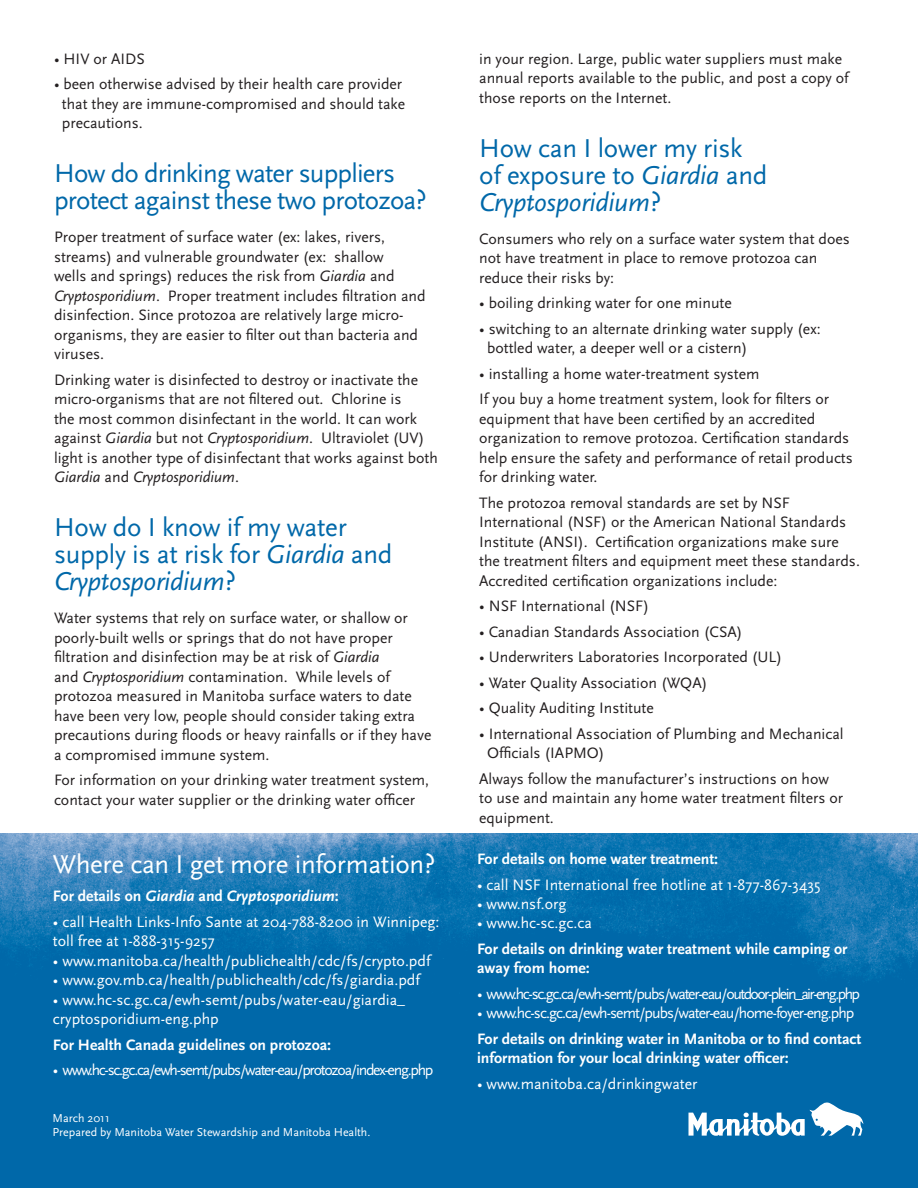
<style>
.page{position:relative;width:918px;height:1188px;background:#fff}
.page>*{position:absolute;margin:0;border:0;box-sizing:border-box;transform-origin:0 0}
.t1{font:27px/27px "Scala Sans";letter-spacing:-.01em;color:#0068a9}
.t2{font:27px/27px "Scala Sans";letter-spacing:-.03em;color:#0068a9}
.t3{font:27px "Scala Sans";letter-spacing:-.01em;color:#fff}
.t4{font:15.75px/19.5px "Scala Sans";color:#231f20}
.t5{font:15.75px/19.5px "Scala Sans";color:#fff}
.t6{font:700 15.75px/19.5px "Scala Sans";color:#fff}
.t7{font:15.75px "Scala Sans";letter-spacing:-.08em;color:#fff}
.t8{font:15.75px "Scala Sans";letter-spacing:-.06em;color:#fff}
.t9{font:italic 700 15.75px "Scala Sans";color:#fff}
.t10{font:12px/13.5px "Scala Sans";color:#fff}
.s1{font-style:italic}
.s2{font-style:normal}
</style>
<div class="page">
<img style="left:0;top:833px;width:918px;height:355px">
<svg style="left:688px;top:1102px;width:175px;height:34px"></svg>
<p class="t4" style="left:54px;top:49px;width:92px">• HIV or AIDS</p>
<p class="t4" style="left:62px;top:75px;width:345px;text-indent:-8px">• been otherwise advised by their health care provider that they are immune-compromised and should take precautions.</p>
<h1 class="t2" style="left:54px;top:161px;width:374px">How do drinking water suppliers protect against these two protozoa?</h1>
<p class="t4" style="left:54px;top:228px;width:373px">Proper treatment of surface water (ex: lakes, rivers, streams) and vulnerable groundwater (ex: shallow<br>wells and springs) reduces the risk from <span class="s1">Giardia</span> and <span class="s1">Cryptosporidium</span>. Proper treatment includes filtration and disinfection. Since protozoa are relatively large micro&shy;organisms, they are easier to filter out than bacteria and viruses.</p>
<p class="t4" style="left:54px;top:370px;width:385px">Drinking water is disinfected to destroy or inactivate the micro-organisms that are not filtered out. Chlorine is<br>the most common disinfectant in the world. It can work against <span class="s1">Giardia</span> but not <span class="s1">Cryptosporidium</span>. Ultraviolet (UV) light is another type of disinfectant that works against both <span class="s1">Giardia</span> and <span class="s1">Cryptosporidium</span>.</p>
<h1 class="t1" style="left:54px;top:515px;width:340px">How do I know if my water supply is at risk for <span class="s1">Giardia</span> and<br><span class="s1">Cryptosporidium</span>?</h1>
<p class="t4" style="left:54px;top:609px;width:379px">Water systems that rely on surface water, or shallow or poorly-built wells or springs that do not have proper filtration and disinfection may be at risk of <span class="s1">Giardia<br></span>and <span class="s1">Cryptosporidium</span> contamination. While levels of protozoa measured in Manitoba surface waters to date have been very low, people should consider taking extra precautions during floods or heavy rainfalls or if they have a compromised immune system.</p>
<p class="t4" style="left:54px;top:771px;width:377px">For information on your drinking water treatment system, contact your water supplier or the drinking water officer</p>
<h1 class="t3" style="left:53px;top:849px;width:384px">Where can I get more information?</h1>
<p class="t9" style="left:53px;top:888px;width:287px"><span class="s2">For details on</span> Giardia <span class="s2">and</span> Cryptosporidium<span class="s2">:</span></p>
<p class="t5" style="left:53px;top:912px;width:388px">• call Health Links-Info Sante at 204-788-8200 in Winnipeg: toll free at 1-888-315-9257</p>
<p class="t5" style="left:53px;top:951px;width:379px">• www.manitoba.ca/health/publichealth/cdc/fs/crypto.pdf</p>
<p class="t5" style="left:53px;top:971px;width:368px">• www.gov.mb.ca/health/publichealth/cdc/fs/giardia.pdf</p>
<p class="t5" style="left:53px;top:990px;width:354px">• www.hc-sc.gc.ca/ewh-semt/pubs/water-eau/giardia_ cryptosporidium-eng.php</p>
<p class="t6" style="left:53px;top:1035px;width:280px">For Health Canada guidelines on protozoa:</p>
<p class="t7" style="left:53px;top:1062px;width:382px">• www.hc-sc.gc.ca/ewh-semt/pubs/water-eau/protozoa/index-eng.php</p>
<p class="t10" style="left:52px;top:1112px;width:319px">March 2011<br>Prepared by Manitoba Water Stewardship and Manitoba Health.</p>
<p class="t4" style="left:479px;top:49px;width:371px">in your region. Large, public water suppliers must make annual reports available to the public, and post a copy of those reports on the Internet.</p>
<h1 class="t1" style="left:479px;top:135px;width:290px">How can I lower my risk of exposure to <span class="s1">Giardia</span> and<br><span class="s1">Cryptosporidium</span>?</h1>
<p class="t4" style="left:479px;top:229px;width:372px">Consumers who rely on a surface water system that does not have treatment in place to remove protozoa can reduce their risks by:</p>
<p class="t4" style="left:479px;top:294px;width:254px">• boiling drinking water for one minute</p>
<p class="t4" style="left:487px;top:319px;width:335px;text-indent:-8px">• switching to an alternate drinking water supply (ex: bottled water, a deeper well or a cistern)</p>
<p class="t4" style="left:479px;top:361px;width:351px;line-height:25.5px">• installing a home water-treatment system<br>If you buy a home treatment system, look for filters or</p>
<p class="t4" style="left:479px;top:409px;width:375px">equipment that have been certified by an accredited organization to remove protozoa. Certification standards help ensure the safety and performance of retail products for drinking water.</p>
<p class="t4" style="left:479px;top:493px;width:382px">The protozoa removal standards are set by NSF International (NSF) or the American National Standards Institute (ANSI). Certification organizations make sure the treatment filters and equipment meet these standards.<br>Accredited certification organizations include:</p>
<p class="t4" style="left:479px;top:597px;width:171px">• NSF International (NSF)</p>
<p class="t4" style="left:479px;top:622px;width:265px">• Canadian Standards Association (CSA)</p>
<p class="t4" style="left:479px;top:648px;width:304px">• Underwriters Laboratories Incorporated (UL)</p>
<p class="t4" style="left:479px;top:673px;width:230px">• Water Quality Association (WQA)</p>
<p class="t4" style="left:479px;top:699px;width:176px">• Quality Auditing Institute</p>
<p class="t4" style="left:487px;top:724px;width:358px;text-indent:-8px">• International Association of Plumbing and Mechanical<br>Officials (IAPMO)</p>
<p class="t4" style="left:479px;top:769px;width:365px">Always follow the manufacturer’s instructions on how to use and maintain any home water treatment filters or equipment.</p>
<p class="t6" style="left:477px;top:850px;width:243px">For details on home water treatment:</p>
<p class="t5" style="left:477px;top:875px;width:345px">• call NSF International free hotline at 1-877-867-3435</p>
<p class="t5" style="left:477px;top:894px;width:91px">• www.nsf.org</p>
<p class="t5" style="left:477px;top:914px;width:116px">• www.hc-sc.gc.ca</p>
<p class="t6" style="left:477px;top:940px;width:372px">For details on drinking water treatment while camping or away from home:</p>
<p class="t7" style="left:477px;top:985px;width:385px">• www.hc-sc.gc.ca/ewh-semt/pubs/water-eau/outdoor-plein_air-eng.php</p>
<p class="t8" style="left:477px;top:1005px;width:379px">• www.hc-sc.gc.ca/ewh-semt/pubs/water-eau/home-foyer-eng.php</p>
<p class="t6" style="left:477px;top:1030px;width:386px">For details on drinking water in Manitoba or to find contact information for your local drinking water officer:</p>
<p class="t5" style="left:477px;top:1074px;width:222px">• www.manitoba.ca/drinkingwater</p>
</div>
